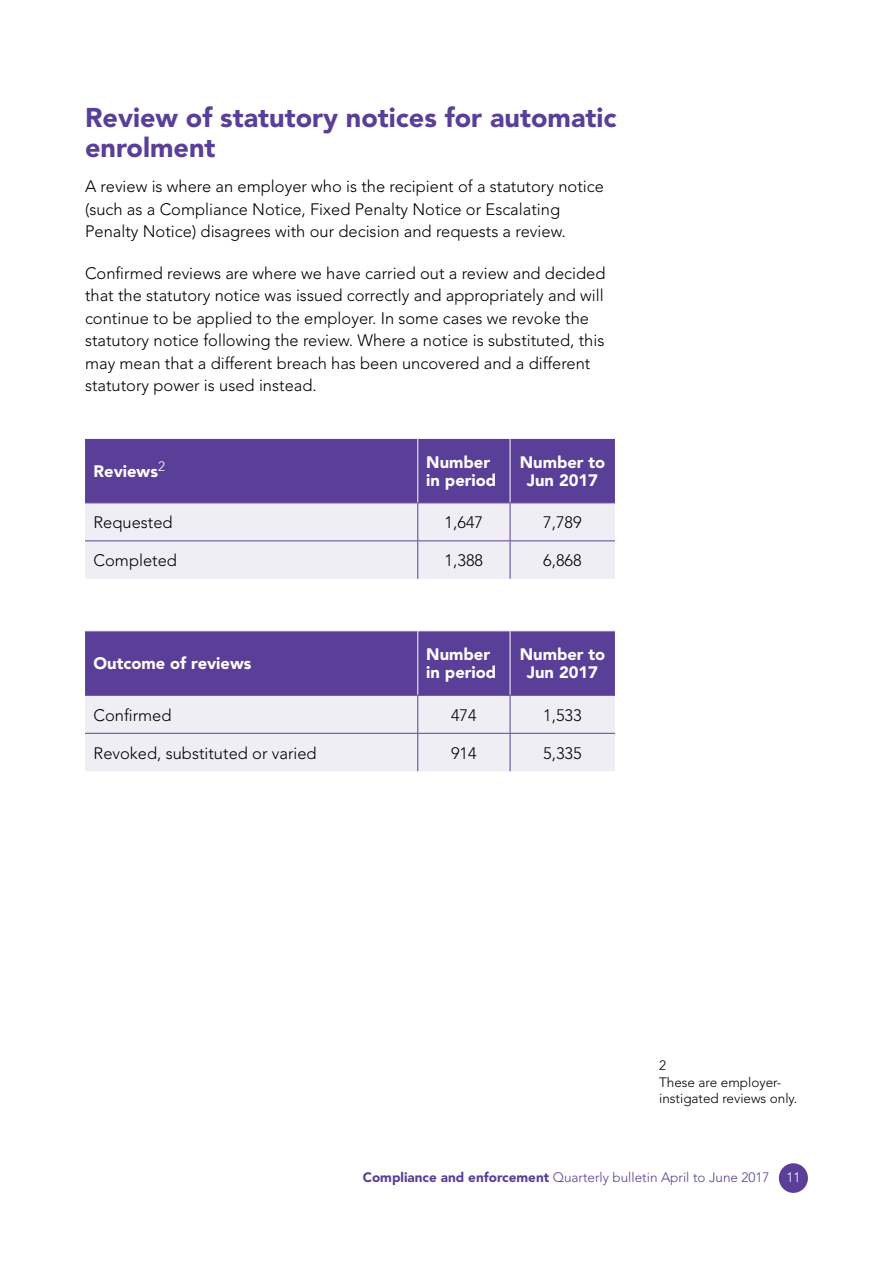
<style>
.page{position:relative;width:893px;height:1263px;background:#fff}
.page>*{position:absolute;margin:0;border:0;box-sizing:border-box;transform-origin:0 0}
.t1{font:900 27px/30px "Avenir LT Std";color:#5a3f98}
.t2{font:300 16.5px/22.5px "Avenir LT Std";color:#000}
.t3{font:900 16.5px/18px "Avenir LT Std";color:#fff}
.t4{font:300 13.5px "Avenir LT Std";color:#5a3f98}
.t5{font:300 13.5px/16.5px "Avenir LT Std";color:#000}
.s1{font-weight:900}
.s2{color:#fff}
</style>
<div class="page">
<div style="left:779px;top:1163px;width:29px;height:30px;background:#5a3f98;border-radius:50%"></div>
<svg style="left:85px;top:439px;width:530px;height:140px;background:#aa9dca"></svg>
<hr style="left:417px;top:439px;width:1px;height:63px;background:#fff">
<hr style="left:510px;top:439px;width:1px;height:63px;background:#fff">
<hr style="left:85px;top:502px;width:333px;height:1px;background:#5a3f98">
<hr style="left:417px;top:503px;width:1px;height:37px;background:#5a3f98">
<hr style="left:418px;top:502px;width:92px;height:1px;background:#5a3f98">
<hr style="left:510px;top:503px;width:1px;height:37px;background:#5a3f98">
<hr style="left:510px;top:502px;width:105px;height:1px;background:#5a3f98">
<hr style="left:85px;top:540px;width:333px;height:1px;background:#5a3f98">
<hr style="left:417px;top:541px;width:1px;height:38px;background:#5a3f98">
<hr style="left:418px;top:540px;width:92px;height:1px;background:#5a3f98">
<hr style="left:510px;top:541px;width:1px;height:38px;background:#5a3f98">
<hr style="left:510px;top:540px;width:105px;height:1px;background:#5a3f98">
<svg style="left:85px;top:631px;width:530px;height:140px;background:#aa9dc9"></svg>
<hr style="left:417px;top:631px;width:1px;height:64px;background:#fff">
<hr style="left:510px;top:631px;width:1px;height:64px;background:#fff">
<hr style="left:85px;top:695px;width:333px;height:1px;background:#5a3f98">
<hr style="left:417px;top:696px;width:1px;height:37px;background:#5a3f98">
<hr style="left:418px;top:695px;width:92px;height:1px;background:#5a3f98">
<hr style="left:510px;top:696px;width:1px;height:37px;background:#5a3f98">
<hr style="left:510px;top:695px;width:105px;height:1px;background:#5a3f98">
<hr style="left:85px;top:733px;width:333px;height:1px;background:#5a3f98">
<hr style="left:417px;top:734px;width:1px;height:37px;background:#5a3f98">
<hr style="left:418px;top:733px;width:92px;height:1px;background:#5a3f98">
<hr style="left:510px;top:734px;width:1px;height:37px;background:#5a3f98">
<hr style="left:510px;top:733px;width:105px;height:1px;background:#5a3f98">
<h1 class="t1" style="left:85px;top:102px;width:533px">Review of statutory notices for automatic enrolment</h1>
<p class="t2" style="left:85px;top:175px;width:520px">A review is where an employer who is the recipient of a statutory notice (such as a Compliance Notice, Fixed Penalty Notice or Escalating<br>Penalty Notice) disagrees with our decision and requests a review.</p>
<p class="t2" style="left:85px;top:262px;width:522px">Confirmed reviews are where we have carried out a review and decided that the statutory notice was issued correctly and appropriately and will continue to be applied to the employer. In some cases we revoke the statutory notice following the review. Where a notice is substituted, this may mean that a different breach has been uncovered and a different statutory power is used instead.</p>
<p class="t3" style="left:94px;top:462px;width:73px">Reviews<sup>2</sup></p>
<p class="t3" style="left:426px;top:453px;width:71px">Number in period</p>
<p class="t3" style="left:520px;top:453px;width:87px;text-align:center">Number to<br>Jun 2017</p>
<p class="t2" style="left:94px;top:511px;width:81px">Requested</p>
<p class="t2" style="left:445px;top:511px;width:40px">1,647</p>
<p class="t2" style="left:543px;top:511px;width:40px">7,789</p>
<p class="t2" style="left:94px;top:549px;width:85px">Completed</p>
<p class="t2" style="left:445px;top:549px;width:40px">1,388</p>
<p class="t2" style="left:543px;top:549px;width:40px">6,868</p>
<p class="t3" style="left:94px;top:654px;width:159px">Outcome of reviews</p>
<p class="t3" style="left:426px;top:645px;width:71px">Number in period</p>
<p class="t3" style="left:520px;top:645px;width:87px;text-align:center">Number to<br>Jun 2017</p>
<p class="t2" style="left:94px;top:704px;width:79px">Confirmed</p>
<p class="t2" style="left:451px;top:704px;width:27px">474</p>
<p class="t2" style="left:543px;top:704px;width:40px">1,533</p>
<p class="t2" style="left:94px;top:742px;width:225px">Revoked, substituted or varied</p>
<p class="t2" style="left:451px;top:742px;width:27px">914</p>
<p class="t2" style="left:543px;top:742px;width:40px">5,335</p>
<p class="t5" style="left:659px;top:1057px;width:140px">2<br>These are employer&shy;instigated reviews only.</p>
<p class="t4" style="left:363px;top:1169px;width:439px"><span class="s1">Compliance and enforcement</span> Quarterly bulletin April to June 2017 <span class="s2">11</span></p>
</div>
